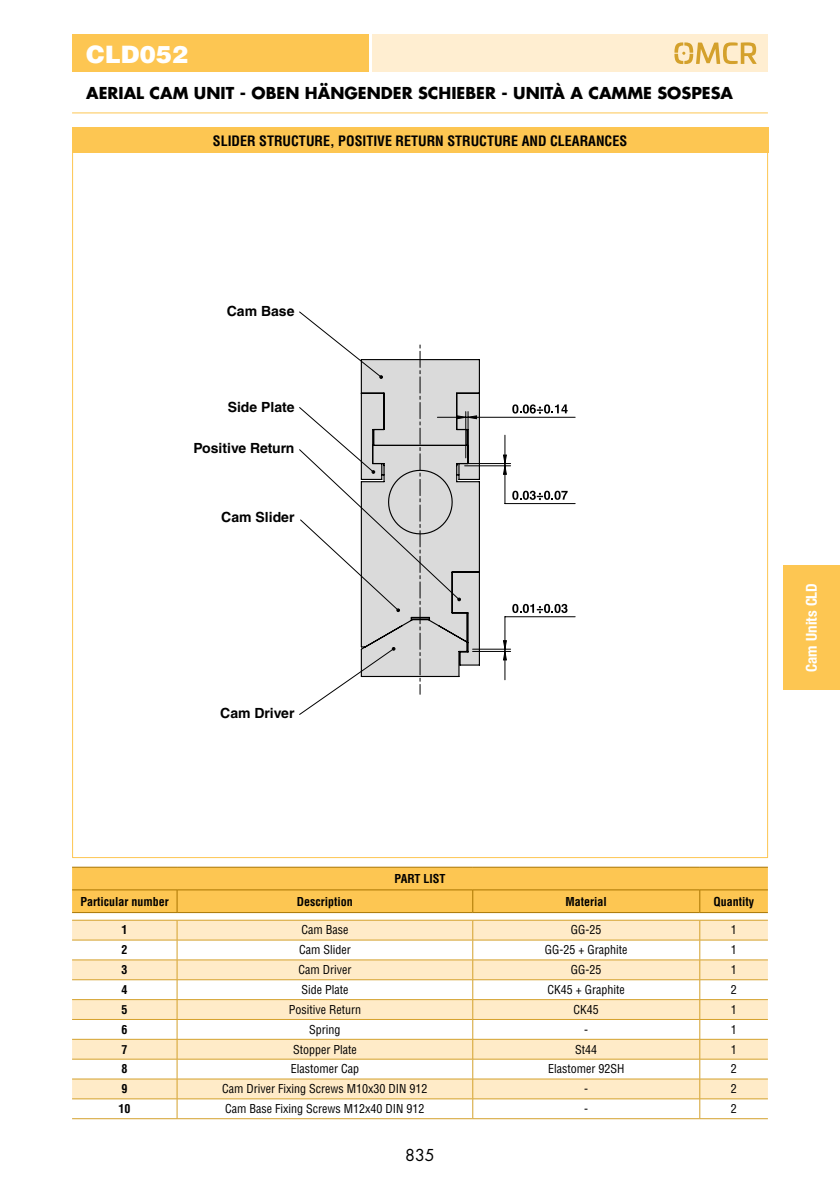
<style>
.page{position:relative;width:840px;height:1191px;background:#fff}
.page>*{position:absolute;margin:0;border:0;box-sizing:border-box;transform-origin:0 0}
.t1{font:900 24px "Helvetica LT Std";color:#fff}
.t2{font:700 16px "Futura Std";color:#000}
.t3{font:16px "Futura Std";color:#000}
.t4{font:700 condensed 15px "Helvetica Neue LT Std";letter-spacing:.01em;color:#fff}
.t5{font:700 condensed 14px "Helvetica LT Std";color:#000}
.t6{font:700 14px "Helvetica LT Std";color:#000}
.t7{font:condensed 12px "Helvetica LT Std";color:#000}
.t8{font:700 condensed 12px "Helvetica LT Std";color:#000}
</style>
<div class="page">
<div style="left:782px;top:565px;width:57px;height:125px;background:#fdc652"></div>
<hr style="left:72px;top:112px;width:695px;height:1px;background:#fdc652">
<div style="left:72px;top:34px;width:297px;height:38px;background:#fdc652"></div>
<div style="left:372px;top:34px;width:395px;height:38px;background:#ffeed1"></div>
<svg style="left:674px;top:42px;width:82px;height:22px"></svg>
<div style="left:72px;top:127px;width:695px;height:26px;background:#fdc652"></div>
<svg style="left:72px;top:913px;width:695px;height:205px"></svg>
<svg style="left:72px;top:921px;width:695px;height:177px;fill:#ffebc8"></svg>
<hr style="left:72px;top:920px;width:105px;height:1px;background:#d4a12c">
<hr style="left:177px;top:920px;width:295px;height:1px;background:#d4a12c">
<hr style="left:472px;top:920px;width:227px;height:1px;background:#d4a12c">
<hr style="left:699px;top:920px;width:68px;height:1px;background:#d4a12c">
<hr style="left:72px;top:939px;width:105px;height:1px;background:#d4a12c">
<hr style="left:177px;top:939px;width:295px;height:1px;background:#d4a12c">
<hr style="left:472px;top:939px;width:227px;height:1px;background:#d4a12c">
<hr style="left:699px;top:939px;width:68px;height:1px;background:#d4a12c">
<hr style="left:72px;top:959px;width:105px;height:1px;background:#d4a12c">
<hr style="left:177px;top:959px;width:295px;height:1px;background:#d4a12c">
<hr style="left:472px;top:959px;width:227px;height:1px;background:#d4a12c">
<hr style="left:699px;top:959px;width:68px;height:1px;background:#d4a12c">
<hr style="left:72px;top:979px;width:105px;height:1px;background:#d4a12c">
<hr style="left:177px;top:979px;width:295px;height:1px;background:#d4a12c">
<hr style="left:472px;top:979px;width:227px;height:1px;background:#d4a12c">
<hr style="left:699px;top:979px;width:68px;height:1px;background:#d4a12c">
<hr style="left:72px;top:999px;width:105px;height:1px;background:#d4a12c">
<hr style="left:177px;top:999px;width:295px;height:1px;background:#d4a12c">
<hr style="left:472px;top:999px;width:227px;height:1px;background:#d4a12c">
<hr style="left:699px;top:999px;width:68px;height:1px;background:#d4a12c">
<hr style="left:72px;top:1019px;width:105px;height:1px;background:#d4a12c">
<hr style="left:177px;top:1019px;width:295px;height:1px;background:#d4a12c">
<hr style="left:472px;top:1019px;width:227px;height:1px;background:#d4a12c">
<hr style="left:699px;top:1019px;width:68px;height:1px;background:#d4a12c">
<hr style="left:72px;top:1039px;width:105px;height:1px;background:#d4a12c">
<hr style="left:177px;top:1039px;width:295px;height:1px;background:#d4a12c">
<hr style="left:472px;top:1039px;width:227px;height:1px;background:#d4a12c">
<hr style="left:699px;top:1039px;width:68px;height:1px;background:#d4a12c">
<hr style="left:72px;top:1058px;width:105px;height:1px;background:#d4a12c">
<hr style="left:177px;top:1058px;width:295px;height:1px;background:#d4a12c">
<hr style="left:472px;top:1058px;width:227px;height:1px;background:#d4a12c">
<hr style="left:699px;top:1058px;width:68px;height:1px;background:#d4a12c">
<hr style="left:72px;top:1078px;width:105px;height:1px;background:#d4a12c">
<hr style="left:177px;top:1078px;width:295px;height:1px;background:#d4a12c">
<hr style="left:472px;top:1078px;width:227px;height:1px;background:#d4a12c">
<hr style="left:699px;top:1078px;width:68px;height:1px;background:#d4a12c">
<hr style="left:72px;top:1098px;width:105px;height:1px;background:#d4a12c">
<hr style="left:177px;top:1098px;width:295px;height:1px;background:#d4a12c">
<svg style="left:177px;top:920px;width:1px;height:198px"></svg>
<hr style="left:472px;top:1098px;width:227px;height:1px;background:#d4a12c">
<svg style="left:472px;top:920px;width:1px;height:198px"></svg>
<hr style="left:699px;top:1098px;width:68px;height:1px;background:#d4a12c">
<svg style="left:699px;top:920px;width:1px;height:198px"></svg>
<hr style="left:72px;top:1118px;width:105px;height:1px;background:#d4a12c">
<hr style="left:177px;top:1118px;width:295px;height:1px;background:#d4a12c">
<hr style="left:472px;top:1118px;width:227px;height:1px;background:#d4a12c">
<hr style="left:699px;top:1118px;width:68px;height:1px;background:#d4a12c">
<svg style="left:72px;top:867px;width:695px;height:45px;background:#f9c24e"></svg>
<hr style="left:72px;top:912px;width:105px;height:1px;background:#a97500">
<hr style="left:177px;top:912px;width:295px;height:1px;background:#a97500">
<hr style="left:472px;top:912px;width:227px;height:1px;background:#a97500">
<hr style="left:699px;top:912px;width:68px;height:1px;background:#a97500">
<svg style="left:512px;top:491px;width:55px;height:9px"></svg>
<svg style="left:512px;top:404px;width:55px;height:10px"></svg>
<svg style="left:512px;top:604px;width:55px;height:9px"></svg>
<hr style="left:468px;top:417px;width:107px;height:1px;background:#000">
<hr style="left:504px;top:616px;width:71px;height:1px;background:#000">
<hr style="left:472px;top:649px;width:38px;height:1px;background:#000">
<hr style="left:472px;top:651px;width:38px;height:1px;background:#000">
<hr style="left:504px;top:503px;width:71px;height:1px;background:#000">
<hr style="left:464px;top:465px;width:46px;height:1px;background:#000">
<hr style="left:464px;top:463px;width:46px;height:1px;background:#000">
<svg style="left:299px;top:311px;width:207px;height:404px"></svg>
<h1 class="t1" style="left:86px;top:39px;width:103px">CLD052</h1>
<h2 class="t2" style="left:86px;top:83px;width:648px">AERIAL CAM UNIT - OBEN HÄNGENDER SCHIEBER - UNITÀ A CAMME SOSPESA</h2>
<p class="t5" style="left:213px;top:132px;width:415px">SLIDER STRUCTURE, POSITIVE RETURN STRUCTURE AND CLEARANCES</p>
<p class="t6" style="left:227px;top:302px;width:69px">Cam Base</p>
<p class="t6" style="left:227px;top:398px;width:68px">Side Plate</p>
<p class="t6" style="left:193px;top:439px;width:103px">Positive Return</p>
<p class="t6" style="left:221px;top:508px;width:75px">Cam Slider</p>
<p class="t6" style="left:220px;top:705px;width:76px">Cam Driver</p>
<p class="t4" style="left:802px;top:672px;width:90px;rotate:-90deg">Cam Units CLD</p>
<p class="t8" style="left:394px;top:871px;width:53px">PART LIST</p>
<p class="t8" style="left:80px;top:893px;width:90px">Particular number</p>
<p class="t8" style="left:297px;top:893px;width:57px">Description</p>
<p class="t8" style="left:565px;top:893px;width:43px">Material</p>
<p class="t8" style="left:713px;top:893px;width:42px">Quantity</p>
<p class="t8" style="left:121px;top:922px;width:7px">1</p>
<p class="t7" style="left:301px;top:922px;width:48px">Cam Base</p>
<p class="t7" style="left:570px;top:922px;width:32px">GG-25</p>
<p class="t7" style="left:730px;top:922px;width:7px">1</p>
<p class="t8" style="left:121px;top:942px;width:7px">2</p>
<p class="t7" style="left:299px;top:942px;width:53px">Cam Slider</p>
<p class="t7" style="left:544px;top:942px;width:84px">GG-25 + Graphite</p>
<p class="t7" style="left:730px;top:942px;width:7px">1</p>
<p class="t8" style="left:121px;top:962px;width:7px">3</p>
<p class="t7" style="left:298px;top:962px;width:54px">Cam Driver</p>
<p class="t7" style="left:570px;top:962px;width:32px">GG-25</p>
<p class="t7" style="left:730px;top:962px;width:7px">1</p>
<p class="t8" style="left:121px;top:982px;width:7px">4</p>
<p class="t7" style="left:301px;top:982px;width:48px">Side Plate</p>
<p class="t7" style="left:547px;top:982px;width:79px">CK45 + Graphite</p>
<p class="t7" style="left:730px;top:982px;width:7px">2</p>
<p class="t8" style="left:121px;top:1002px;width:7px">5</p>
<p class="t7" style="left:288px;top:1002px;width:74px">Positive Return</p>
<p class="t7" style="left:573px;top:1002px;width:27px">CK45</p>
<p class="t7" style="left:730px;top:1002px;width:7px">1</p>
<p class="t8" style="left:121px;top:1021px;width:7px">6</p>
<p class="t7" style="left:309px;top:1021px;width:33px">Spring</p>
<p class="t7" style="left:584px;top:1021px;width:5px">-</p>
<p class="t7" style="left:730px;top:1021px;width:7px">1</p>
<p class="t8" style="left:121px;top:1041px;width:7px">7</p>
<p class="t7" style="left:293px;top:1041px;width:65px">Stopper Plate</p>
<p class="t7" style="left:575px;top:1041px;width:24px">St44</p>
<p class="t7" style="left:730px;top:1041px;width:7px">1</p>
<p class="t8" style="left:121px;top:1061px;width:7px">8</p>
<p class="t7" style="left:290px;top:1061px;width:70px">Elastomer Cap</p>
<p class="t7" style="left:547px;top:1061px;width:78px">Elastomer 92SH</p>
<p class="t7" style="left:730px;top:1061px;width:7px">2</p>
<p class="t8" style="left:121px;top:1081px;width:7px">9</p>
<p class="t7" style="left:222px;top:1081px;width:207px">Cam Driver Fixing Screws M10x30 DIN 912</p>
<p class="t7" style="left:584px;top:1081px;width:5px">-</p>
<p class="t7" style="left:730px;top:1081px;width:7px">2</p>
<p class="t8" style="left:118px;top:1101px;width:13px">10</p>
<p class="t7" style="left:225px;top:1101px;width:201px">Cam Base Fixing Screws M12x40 DIN 912</p>
<p class="t7" style="left:584px;top:1101px;width:5px">-</p>
<p class="t7" style="left:730px;top:1101px;width:7px">2</p>
<h2 class="t3" style="left:405px;top:1145px;width:31px">835</h2>
</div>
